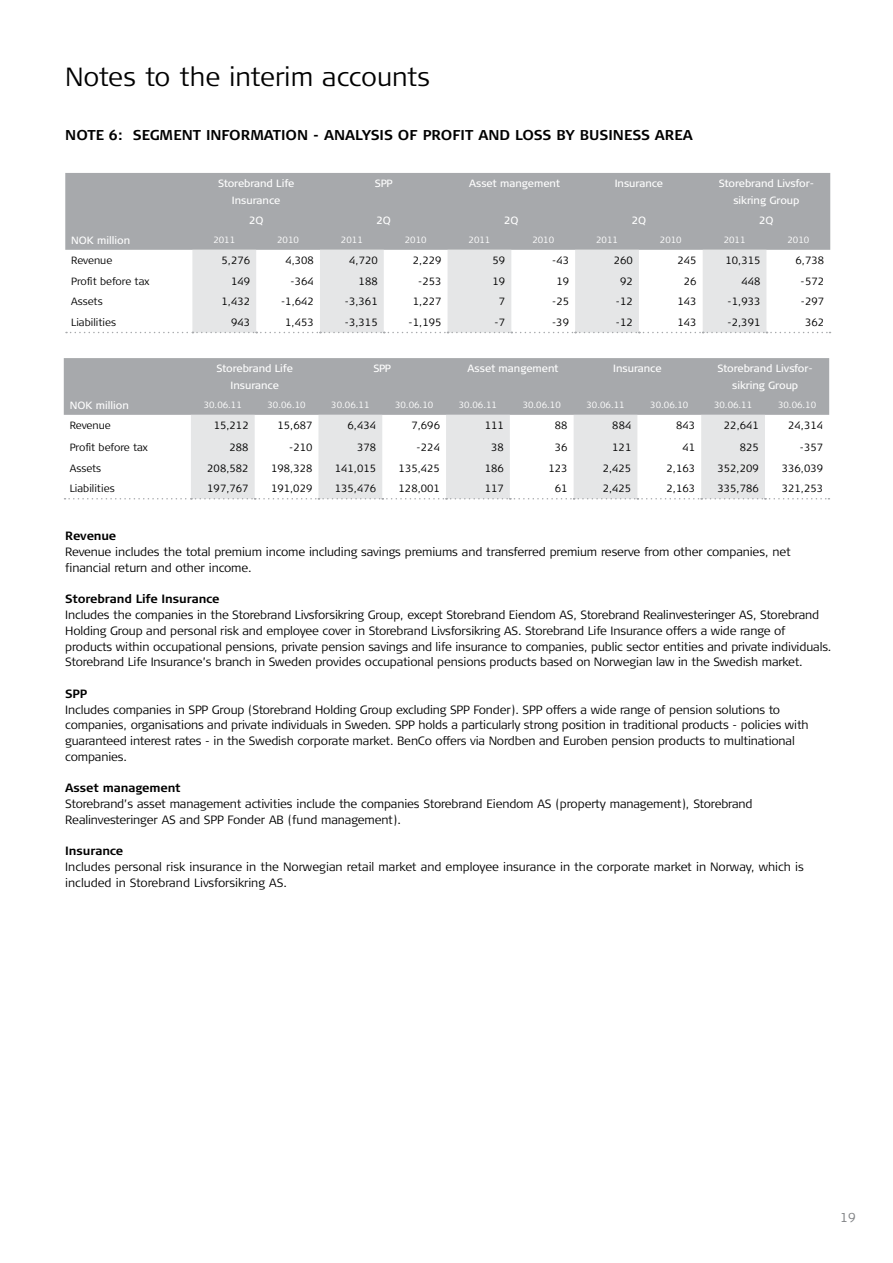
<style>
.page{position:relative;width:893px;height:1263px;background:#fff}
.page>*{position:absolute;margin:0;border:0;box-sizing:border-box;transform-origin:0 0}
.t1{font:300 26.25px "Signa Column";letter-spacing:-.005em;color:#000}
.t2{font:700 14.25px "Signa Column";color:#000}
.t3{font:300 12.75px "Signa Column";color:#808285}
.t4{font:300 12px/15.8px "Signa Column";letter-spacing:-.01em;color:#000}
.t5{font:700 12px "Signa Column";letter-spacing:-.01em;color:#000}
.t6{font:300 10.5px "Signa Column";color:#000}
.t7{font:10.5px/16.5px "Signa Column";color:#fff;text-align:center}
.t8{font:300 9px "Signa Column";color:#fff}
</style>
<div class="page">
<div style="left:65px;top:173px;width:765px;height:77px;background:#a7a9ac"></div>
<svg style="left:192px;top:250px;width:574px;height:82px;fill:#e5e6e7"></svg>
<svg style="left:66px;top:332px;width:764px;height:1px"></svg>
<div style="left:64px;top:358px;width:765px;height:57px;background:#a7a9ac"></div>
<svg style="left:191px;top:415px;width:574px;height:83px;fill:#e5e6e7"></svg>
<svg style="left:65px;top:498px;width:764px;height:1px"></svg>
<h1 class="t1" style="left:65px;top:62px;width:366px">Notes to the interim accounts</h1>
<p class="t2" style="left:65px;top:127px;width:176px">Note 6: Segment informa</p>
<p class="t2" style="left:273px;top:127px;width:22px">tion</p>
<p class="t2" style="left:313px;top:127px;width:16px">- ana</p>
<p class="t2" style="left:355px;top:127px;width:72px">lysis of pro</p>
<p class="t2" style="left:452px;top:127px;width:31px">fit an</p>
<p class="t2" style="left:500px;top:127px;width:193px">d loss by busin ess area</p>
<p class="t7" style="left:218px;top:175px;width:78px">Storebrand Life<br>Insurance</p>
<p class="t7" style="left:375px;top:175px;width:19px">SPP</p>
<p class="t7" style="left:469px;top:175px;width:93px">Asset mangement</p>
<p class="t7" style="left:615px;top:175px;width:50px">Insurance</p>
<p class="t7" style="left:719px;top:175px;width:97px">Storebrand Livsfor&shy;sikring Group</p>
<p class="t7" style="left:249px;top:212px;width:16px">2Q</p>
<p class="t7" style="left:377px;top:212px;width:16px">2Q</p>
<p class="t7" style="left:504px;top:212px;width:16px">2Q</p>
<p class="t7" style="left:632px;top:212px;width:16px">2Q</p>
<p class="t7" style="left:759px;top:212px;width:16px">2Q</p>
<p class="t7" style="left:71px;top:232px;width:60px">NOK million</p>
<p class="t8" style="left:213px;top:234px;width:23px">2011</p>
<p class="t8" style="left:277px;top:234px;width:23px">2010</p>
<p class="t8" style="left:341px;top:234px;width:23px">2011</p>
<p class="t8" style="left:405px;top:234px;width:23px">2010</p>
<p class="t8" style="left:469px;top:234px;width:23px">2011</p>
<p class="t8" style="left:532px;top:234px;width:23px">2010</p>
<p class="t8" style="left:596px;top:234px;width:23px">2011</p>
<p class="t8" style="left:660px;top:234px;width:23px">2010</p>
<p class="t8" style="left:724px;top:234px;width:23px">2011</p>
<p class="t8" style="left:787px;top:234px;width:23px">2010</p>
<p class="t6" style="left:71px;top:254px;width:43px">Revenue</p>
<p class="t6" style="left:222px;top:254px;width:30px">5,276</p>
<p class="t6" style="left:285px;top:254px;width:30px">4,308</p>
<p class="t6" style="left:349px;top:254px;width:30px">4,720</p>
<p class="t6" style="left:413px;top:254px;width:30px">2,229</p>
<p class="t6" style="left:493px;top:254px;width:14px">59</p>
<p class="t6" style="left:552px;top:254px;width:18px">-43</p>
<p class="t6" style="left:614px;top:254px;width:21px">260</p>
<p class="t6" style="left:678px;top:254px;width:21px">245</p>
<p class="t6" style="left:725px;top:254px;width:36px">10,315</p>
<p class="t6" style="left:796px;top:254px;width:30px">6,738</p>
<p class="t6" style="left:71px;top:275px;width:80px">Profit before tax</p>
<p class="t6" style="left:231px;top:275px;width:21px">149</p>
<p class="t6" style="left:291px;top:275px;width:25px">-364</p>
<p class="t6" style="left:359px;top:275px;width:21px">188</p>
<p class="t6" style="left:418px;top:275px;width:25px">-253</p>
<p class="t6" style="left:493px;top:275px;width:14px">19</p>
<p class="t6" style="left:556px;top:275px;width:14px">19</p>
<p class="t6" style="left:620px;top:275px;width:14px">92</p>
<p class="t6" style="left:684px;top:275px;width:14px">26</p>
<p class="t6" style="left:741px;top:275px;width:21px">448</p>
<p class="t6" style="left:800px;top:275px;width:25px">-572</p>
<p class="t6" style="left:71px;top:296px;width:33px">Assets</p>
<p class="t6" style="left:222px;top:296px;width:30px">1,432</p>
<p class="t6" style="left:281px;top:296px;width:34px">-1,642</p>
<p class="t6" style="left:345px;top:296px;width:34px">-3,361</p>
<p class="t6" style="left:413px;top:296px;width:30px">1,227</p>
<p class="t6" style="left:499px;top:296px;width:8px">7</p>
<p class="t6" style="left:552px;top:296px;width:18px">-25</p>
<p class="t6" style="left:616px;top:296px;width:18px">-12</p>
<p class="t6" style="left:677px;top:296px;width:21px">143</p>
<p class="t6" style="left:727px;top:296px;width:34px">-1,933</p>
<p class="t6" style="left:801px;top:296px;width:25px">-297</p>
<p class="t6" style="left:71px;top:316px;width:47px">Liabilities</p>
<p class="t6" style="left:231px;top:316px;width:21px">943</p>
<p class="t6" style="left:285px;top:316px;width:30px">1,453</p>
<p class="t6" style="left:345px;top:316px;width:34px">-3,315</p>
<p class="t6" style="left:409px;top:316px;width:34px">-1,195</p>
<p class="t6" style="left:495px;top:316px;width:12px">-7</p>
<p class="t6" style="left:552px;top:316px;width:18px">-39</p>
<p class="t6" style="left:616px;top:316px;width:18px">-12</p>
<p class="t6" style="left:677px;top:316px;width:21px">143</p>
<p class="t6" style="left:727px;top:316px;width:34px">-2,391</p>
<p class="t6" style="left:805px;top:316px;width:21px">362</p>
<p class="t7" style="left:216px;top:360px;width:78px">Storebrand Life<br>Insurance</p>
<p class="t7" style="left:373px;top:360px;width:19px">SPP</p>
<p class="t7" style="left:467px;top:360px;width:93px">Asset mangement</p>
<p class="t7" style="left:613px;top:360px;width:50px">Insurance</p>
<p class="t7" style="left:717px;top:360px;width:97px">Storebrand Livsfor&shy;sikring Group</p>
<p class="t7" style="left:70px;top:397px;width:60px">NOK million</p>
<p class="t8" style="left:204px;top:399px;width:40px">30.06.11</p>
<p class="t8" style="left:267px;top:399px;width:40px">30.06.10</p>
<p class="t8" style="left:331px;top:399px;width:40px">30.06.11</p>
<p class="t8" style="left:395px;top:399px;width:40px">30.06.10</p>
<p class="t8" style="left:459px;top:399px;width:40px">30.06.11</p>
<p class="t8" style="left:523px;top:399px;width:40px">30.06.10</p>
<p class="t8" style="left:586px;top:399px;width:40px">30.06.11</p>
<p class="t8" style="left:650px;top:399px;width:40px">30.06.10</p>
<p class="t8" style="left:714px;top:399px;width:40px">30.06.11</p>
<p class="t8" style="left:778px;top:399px;width:40px">30.06.10</p>
<p class="t6" style="left:70px;top:419px;width:43px">Revenue</p>
<p class="t6" style="left:214px;top:419px;width:36px">15,212</p>
<p class="t6" style="left:277px;top:419px;width:36px">15,687</p>
<p class="t6" style="left:348px;top:419px;width:30px">6,434</p>
<p class="t6" style="left:411px;top:419px;width:30px">7,696</p>
<p class="t6" style="left:485px;top:419px;width:21px">111</p>
<p class="t6" style="left:555px;top:419px;width:14px">88</p>
<p class="t6" style="left:612px;top:419px;width:21px">884</p>
<p class="t6" style="left:676px;top:419px;width:21px">843</p>
<p class="t6" style="left:724px;top:419px;width:36px">22,641</p>
<p class="t6" style="left:788px;top:419px;width:36px">24,314</p>
<p class="t6" style="left:70px;top:441px;width:80px">Profit before tax</p>
<p class="t6" style="left:230px;top:441px;width:21px">288</p>
<p class="t6" style="left:289px;top:441px;width:25px">-210</p>
<p class="t6" style="left:357px;top:441px;width:21px">378</p>
<p class="t6" style="left:417px;top:441px;width:25px">-224</p>
<p class="t6" style="left:491px;top:441px;width:14px">38</p>
<p class="t6" style="left:555px;top:441px;width:14px">36</p>
<p class="t6" style="left:612px;top:441px;width:21px">121</p>
<p class="t6" style="left:682px;top:441px;width:14px">41</p>
<p class="t6" style="left:740px;top:441px;width:21px">825</p>
<p class="t6" style="left:800px;top:441px;width:25px">-357</p>
<p class="t6" style="left:70px;top:462px;width:33px">Assets</p>
<p class="t6" style="left:207px;top:462px;width:43px">208,582</p>
<p class="t6" style="left:271px;top:462px;width:43px">198,328</p>
<p class="t6" style="left:335px;top:462px;width:43px">141,015</p>
<p class="t6" style="left:399px;top:462px;width:43px">135,425</p>
<p class="t6" style="left:485px;top:462px;width:21px">186</p>
<p class="t6" style="left:548px;top:462px;width:21px">123</p>
<p class="t6" style="left:603px;top:462px;width:30px">2,425</p>
<p class="t6" style="left:666px;top:462px;width:30px">2,163</p>
<p class="t6" style="left:717px;top:462px;width:43px">352,209</p>
<p class="t6" style="left:782px;top:462px;width:43px">336,039</p>
<p class="t6" style="left:70px;top:483px;width:47px">Liabilities</p>
<p class="t6" style="left:207px;top:483px;width:43px">197,767</p>
<p class="t6" style="left:271px;top:483px;width:43px">191,029</p>
<p class="t6" style="left:335px;top:483px;width:43px">135,476</p>
<p class="t6" style="left:399px;top:483px;width:43px">128,001</p>
<p class="t6" style="left:485px;top:483px;width:21px">117</p>
<p class="t6" style="left:555px;top:483px;width:14px">61</p>
<p class="t6" style="left:603px;top:483px;width:30px">2,425</p>
<p class="t6" style="left:666px;top:483px;width:30px">2,163</p>
<p class="t6" style="left:717px;top:483px;width:43px">335,786</p>
<p class="t6" style="left:782px;top:483px;width:43px">321,253</p>
<p class="t5" style="left:65px;top:529px;width:52px">Revenue</p>
<p class="t4" style="left:65px;top:544px;width:727px">Revenue includes the total premium income including savings premiums and transferred premium reserve from other companies, net financial return and other income.</p>
<p class="t5" style="left:65px;top:592px;width:156px">Storebrand Life I nsurance</p>
<p class="t4" style="left:65px;top:607px;width:768px">Includes the companies in the Storebrand Livsforsikring Group, except Storebrand Eiendom AS, Storebrand Realinvesteringer AS, Storebrand Holding Group and personal risk and employee cover in Storebrand Livsforsikring AS. Storebrand Life Insurance offers a wide range of products within occupational pensions, private pension savings and life insurance to companies, public sector entities and private individuals.<br>Storebrand Life Insurance’s branch in Sweden provides occupational pensions products based on Norwegian law in the Swedish market.</p>
<p class="t5" style="left:65px;top:687px;width:23px">SPP</p>
<p class="t4" style="left:65px;top:702px;width:745px">Includes companies in SPP Group (Storebrand Holding Group excluding SPP Fonder). SPP offers a wide range of pension solutions to companies, organisations and private individuals in Sweden. SPP holds a particularly strong position in traditional products - policies with guaranteed interest rates - in the Swedish corporate market. BenCo offers via Nordben and Euroben pension products to multinational companies.</p>
<p class="t5" style="left:65px;top:781px;width:117px">Asset management</p>
<p class="t4" style="left:65px;top:796px;width:689px">Storebrand’s asset management activities include the companies Storebrand Eiendom AS (property management), Storebrand<br>Realinvesteringer AS and SPP Fonder AB (fund management).</p>
<p class="t5" style="left:65px;top:844px;width:59px">I nsurance</p>
<p class="t4" style="left:65px;top:859px;width:740px">Includes personal risk insurance in the Norwegian retail market and employee insurance in the corporate market in Norway, which is included in Storebrand Livsforsikring AS.</p>
<p class="t3" style="left:840px;top:1210px;width:17px">19</p>
</div>
